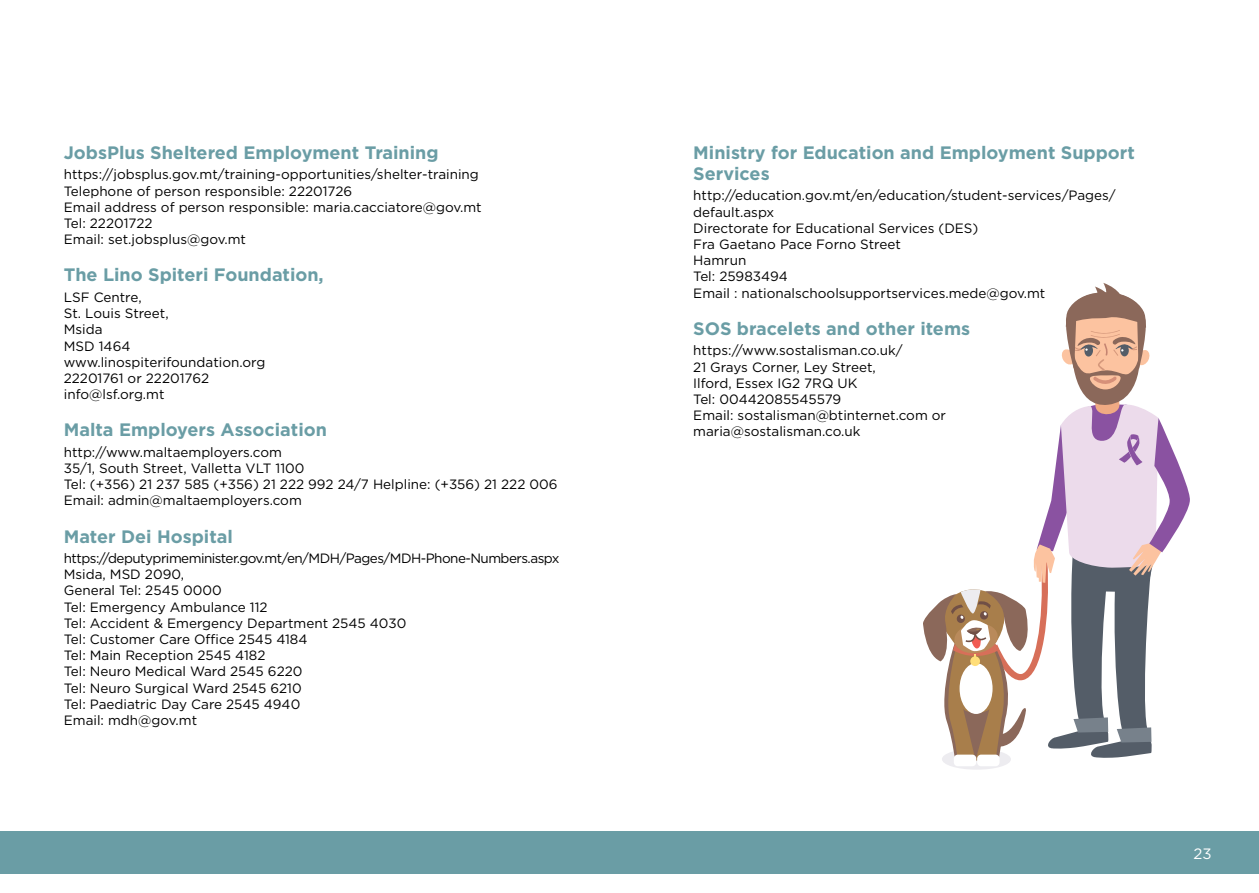
<style>
.page{position:relative;width:1259px;height:893px;background:#fff}
.page>*{position:absolute;margin:0;border:0;box-sizing:border-box;transform-origin:0 0}
.t1{font:700 18px/21px "Gotham";color:#6a9da5}
.t2{font:15px "Gotham";color:#fff}
.t3{font:13.5px/16.2px "Gotham";color:#000}
</style>
<div class="page">
<div style="left:0;top:831px;width:1259px;height:43px;background:#6a9da5"></div>
<div style="left:942px;top:749px;width:69px;height:21px;background:#edecf0;border-radius:50%"></div>
<div style="left:953px;top:755px;width:23px;height:11px;background:#fff;border-radius:4px"></div>
<div style="left:977px;top:755px;width:22px;height:11px;background:#fff;border-radius:4px"></div>
<svg style="left:923px;top:283px;width:267px;height:477px"></svg>
<h1 class="t1" style="left:64px;top:142px;width:376px">JobsPlus Sheltered Employment Training</h1>
<p class="t3" style="left:64px;top:166px;width:419px">https://jobsplus.gov.mt/training-opportunities/shelter-training Telephone of person responsible: 22201726<br>Email address of person responsible: maria.cacciatore@gov.mt Tel: 22201722<br>Email: set.jobsplus@gov.mt</p>
<h1 class="t1" style="left:64px;top:264px;width:261px">The Lino Spiteri Foundation,</h1>
<p class="t3" style="left:64px;top:289px;width:203px">LSF Centre,<br>St. Louis Street,<br>Msida<br>MSD 1464 www.linospiterifoundation.org<br>22201761 or 22201762 info@lsf.org.mt</p>
<h1 class="t1" style="left:64px;top:419px;width:265px">Malta Employers Association</h1>
<p class="t3" style="left:64px;top:444px;width:495px">http://www.maltaemployers.com<br>35/1, South Street, Valletta VLT 1100<br>Tel: (+356) 21 237 585 (+356) 21 222 992 24/7 Helpline: (+356) 21 222 006<br>Email: admin@maltaemployers.com</p>
<h1 class="t1" style="left:64px;top:526px;width:171px">Mater Dei Hospital</h1>
<p class="t3" style="left:64px;top:550px;width:497px">https://deputyprimeminister.gov.mt/en/MDH/Pages/MDH-Phone-Numbers.aspx Msida, MSD 2090,<br>General Tel: 2545 0000<br>Tel: Emergency Ambulance 112<br>Tel: Accident &amp; Emergency Department 2545 4030<br>Tel: Customer Care Office 2545 4184<br>Tel: Main Reception 2545 4182<br>Tel: Neuro Medical Ward 2545 6220<br>Tel: Neuro Surgical Ward 2545 6210<br>Tel: Paediatric Day Care 2545 4940<br>Email: mdh@gov.mt</p>
<h1 class="t1" style="left:693px;top:142px;width:443px">Ministry for Education and Employment Support<br>Services</h1>
<p class="t3" style="left:693px;top:187px;width:424px">http://education.gov.mt/en/education/student-services/Pages/ default.aspx<br>Directorate for Educational Services (DES)<br>Fra Gaetano Pace Forno Street<br>Hamrun<br>Tel: 25983494<br>Email : nationalschoolsupportservices.mede@gov.mt</p>
<h1 class="t1" style="left:693px;top:318px;width:278px">SOS bracelets and other items</h1>
<p class="t3" style="left:693px;top:342px;width:254px">https://www.sostalisman.co.uk/<br>21 Grays Corner, Ley Street,<br>Ilford, Essex IG2 7RQ UK<br>Tel: 00442085545579<br>Email: sostalisman@btinternet.com or maria@sostalisman.co.uk</p>
<p class="t2" style="left:1193px;top:844px;width:20px">23</p>
</div>
